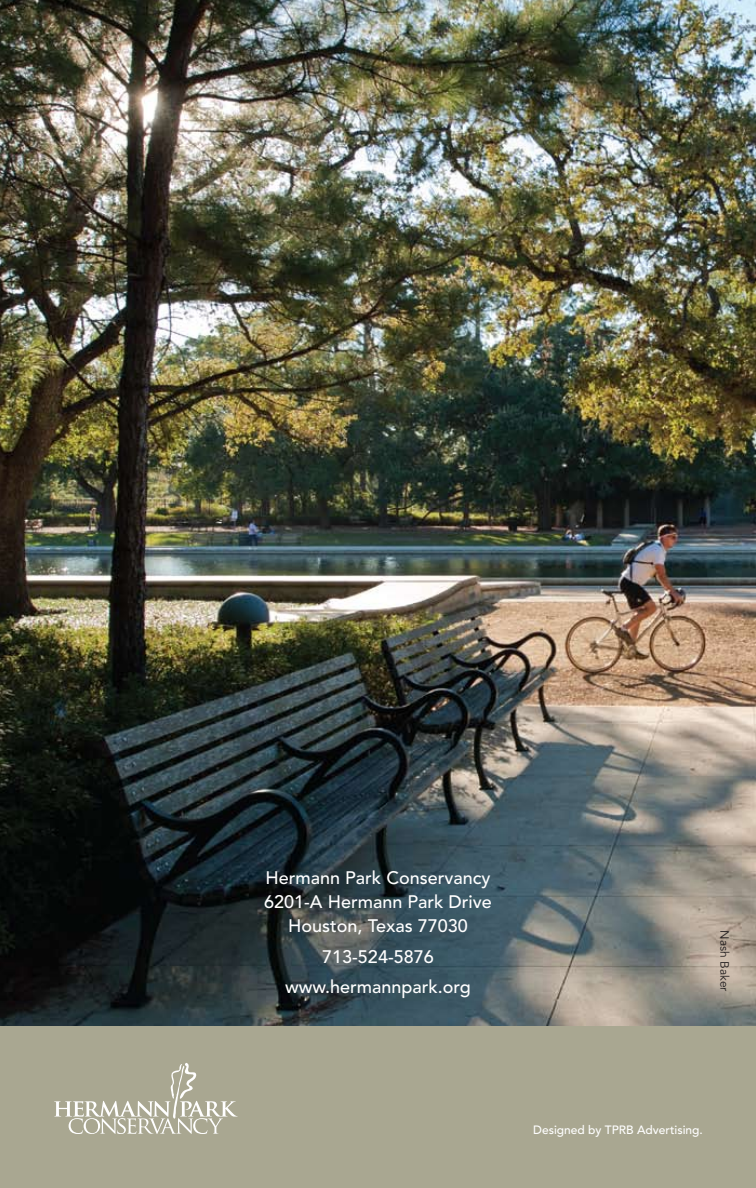
<style>
.page{position:relative;width:756px;height:1188px;background:#fff}
.page>*{position:absolute;margin:0;border:0;box-sizing:border-box;transform-origin:0 0}
.t1{font:500 18px/24px "Avenir";color:#fff;text-align:center}
.t2{font:500 12px "Avenir";color:#fff}
.t3{font:12px "Avenir";color:#231f20}
</style>
<div class="page">
<img style="left:0;top:0;width:756px;height:1026px">
<div style="left:0;top:1026px;width:756px;height:162px;background:#a9a791"></div>
<svg style="left:54px;top:1063px;width:184px;height:71px"></svg>
<p class="t1" style="left:264px;top:866px;width:229px">Hermann Park Conservancy<br>6201-A Hermann Park Drive<br>Houston, Texas 77030</p>
<p class="t1" style="left:285px;top:941px;width:187px;line-height:30.8px">713-524-5876 www.hermannpark.org</p>
<p class="t3" style="left:731px;top:930px;width:63px;rotate:90deg">Nash Baker</p>
<p class="t2" style="left:533px;top:1123px;width:171px">Designed by TPRB Advertising.</p>
</div>
